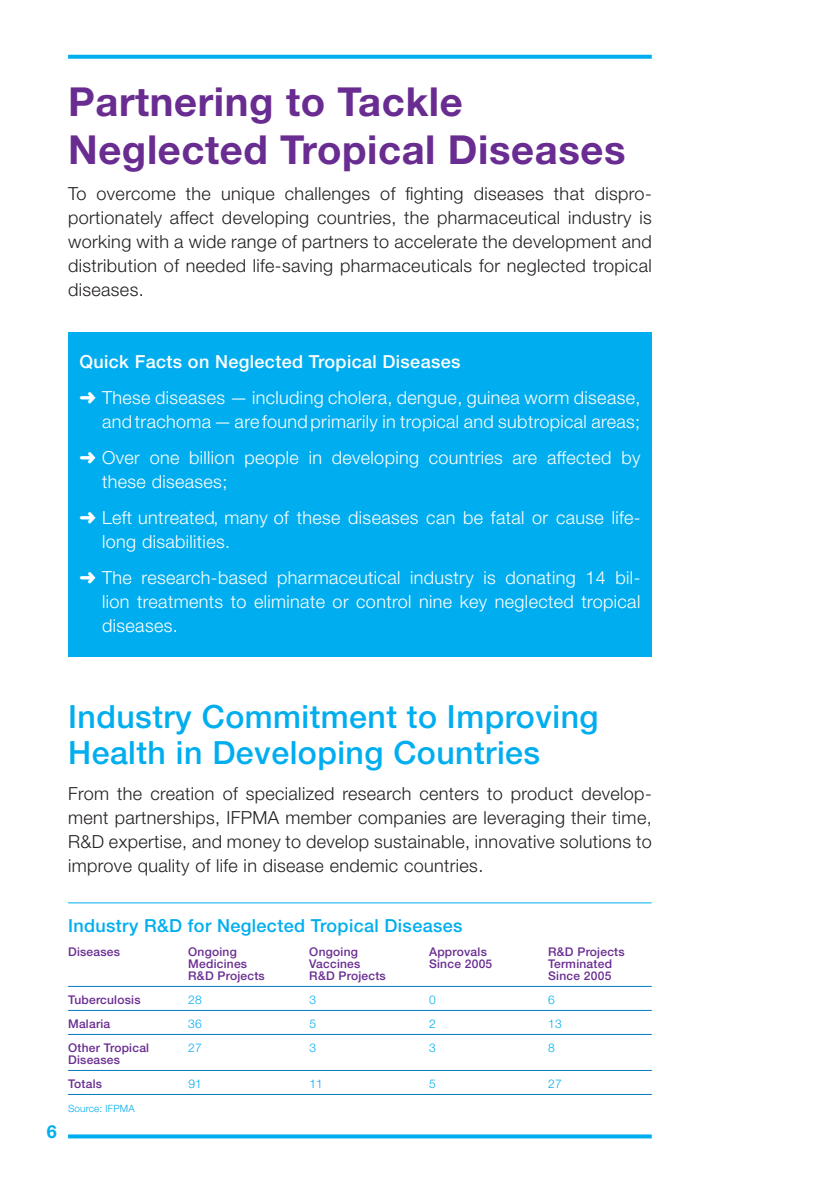
<style>
.page{position:relative;width:840px;height:1191px;background:#fff}
.page>*{position:absolute;margin:0;border:0;box-sizing:border-box;transform-origin:0 0}
.t1{font:700 40px/48px "Helvetica Neue";letter-spacing:.015em;color:#692c91}
.t2{font:500 32px/36px "Helvetica Neue LT Pro";letter-spacing:.015em;color:#00aeef}
.t3{font:300 18px/24px "Helvetica Neue LT Pro";letter-spacing:.02em;color:#231f20;text-align:justify}
.t4{font:300 18px/36px "Helvetica Neue LT Pro";letter-spacing:.02em;color:#fff}
.t5{font:500 18px "Helvetica Neue LT Pro";letter-spacing:.02em;color:#00aeef}
.t6{font:700 18px "Helvetica Neue";color:#00aeef}
.t7{font:500 12px/12px "Helvetica Neue LT Pro";letter-spacing:.02em;color:#692c91}
.t8{font:300 12px "Helvetica Neue LT Pro";letter-spacing:.02em;color:#00aeef}
.t9{font:300 10px "Helvetica Neue LT Pro";letter-spacing:.015em;color:#00aeef}
.s1{font-weight:500}
</style>
<div class="page">
<hr style="left:68px;top:986px;width:583px;height:1px;background:#0079c2">
<hr style="left:68px;top:1010px;width:583px;height:1px;background:#0079c2">
<hr style="left:68px;top:1034px;width:583px;height:1px;background:#0079c2">
<hr style="left:68px;top:1070px;width:583px;height:1px;background:#0079c2">
<hr style="left:68px;top:1094px;width:583px;height:1px;background:#0079c2">
<svg style="left:68px;top:55px;width:583px;height:4px;background:#0fb2ef"></svg>
<hr style="left:68px;top:902px;width:583px;height:1px;background:#00aeef">
<div style="left:68px;top:332px;width:583px;height:324px;background:#00aeef"></div>
<svg style="left:68px;top:1134px;width:583px;height:4px;background:#1db7f0"></svg>
<h1 class="t1" style="left:68px;top:77px;width:558px">Partnering to Tackle<br>Neglected Tropical Diseases</h1>
<p class="t3" style="left:68px;top:181px;width:585px">To overcome the unique challenges of fighting diseases that dispro&shy;portionately affect developing countries, the pharmaceutical industry is working with a wide range of partners to accelerate the development and distribution of needed life-saving pharmaceuticals for neglected tropical diseases.</p>
<p class="t4" style="left:79px;top:343px;width:562px"><span class="s1">Quick Facts on Neglected Tropical Diseases<br></span>➜ These diseases — including cholera, dengue, guinea worm disease,</p>
<p class="t4" style="left:79px;top:403px;width:562px;text-align:right">and trachoma — are found primarily in tropical and subtropical areas;<br>➜ Over one billion people in developing countries are affected by</p>
<p class="t4" style="left:79px;top:463px;width:562px;text-indent:23px">these diseases;<br>➜ Left untreated, many of these diseases can be fatal or cause life-</p>
<p class="t4" style="left:79px;top:523px;width:562px;text-indent:23px">long disabilities.<br>➜ The research-based pharmaceutical industry is donating 14 bil-</p>
<p class="t4" style="left:102px;top:589px;width:539px;line-height:24px">lion treatments to eliminate or control nine key neglected tropical diseases.</p>
<h2 class="t2" style="left:68px;top:698px;width:531px">Industry Commitment to Improving<br>Health in Developing Countries</h2>
<p class="t3" style="left:68px;top:781px;width:585px">From the creation of specialized research centers to product develop&shy;ment partnerships, IFPMA member companies are leveraging their time, R&amp;D expertise, and money to develop sustainable, innovative solutions to improve quality of life in disease endemic countries.</p>
<p class="t6" style="left:47px;top:1120px;width:12px">6</p>
<p class="t5" style="left:68px;top:915px;width:396px">Industry R&amp;D for Neglected Tropical Diseases</p>
<p class="t7" style="left:68px;top:946px;width:53px">Diseases</p>
<p class="t7" style="left:188px;top:946px;width:78px">Ongoing<br>Medicines<br>R&amp;D Projects</p>
<p class="t7" style="left:309px;top:946px;width:78px">Ongoing<br>Vaccines<br>R&amp;D Projects</p>
<p class="t7" style="left:429px;top:946px;width:65px">Approvals<br>Since 2005</p>
<p class="t7" style="left:548px;top:946px;width:78px">R&amp;D Projects<br>Terminated<br>Since 2005</p>
<p class="t7" style="left:68px;top:994px;width:74px">Tuberculosis</p>
<p class="t8" style="left:188px;top:992px;width:15px">28</p>
<p class="t8" style="left:309px;top:992px;width:8px">3</p>
<p class="t8" style="left:429px;top:992px;width:8px">0</p>
<p class="t8" style="left:548px;top:992px;width:8px">6</p>
<p class="t7" style="left:68px;top:1018px;width:44px">Malaria</p>
<p class="t8" style="left:188px;top:1016px;width:15px">36</p>
<p class="t8" style="left:309px;top:1016px;width:8px">5</p>
<p class="t8" style="left:429px;top:1016px;width:8px">2</p>
<p class="t8" style="left:548px;top:1016px;width:15px">13</p>
<p class="t7" style="left:68px;top:1042px;width:82px">Other Tropical<br>Diseases</p>
<p class="t8" style="left:188px;top:1040px;width:15px">27</p>
<p class="t8" style="left:309px;top:1040px;width:8px">3</p>
<p class="t8" style="left:429px;top:1040px;width:8px">3</p>
<p class="t8" style="left:548px;top:1040px;width:8px">8</p>
<p class="t7" style="left:68px;top:1078px;width:35px">Totals</p>
<p class="t8" style="left:188px;top:1076px;width:15px">91</p>
<p class="t8" style="left:309px;top:1076px;width:15px">11</p>
<p class="t8" style="left:429px;top:1076px;width:8px">5</p>
<p class="t8" style="left:548px;top:1076px;width:15px">27</p>
<p class="t9" style="left:68px;top:1102px;width:68px">Source: IFPMA</p>
</div>
